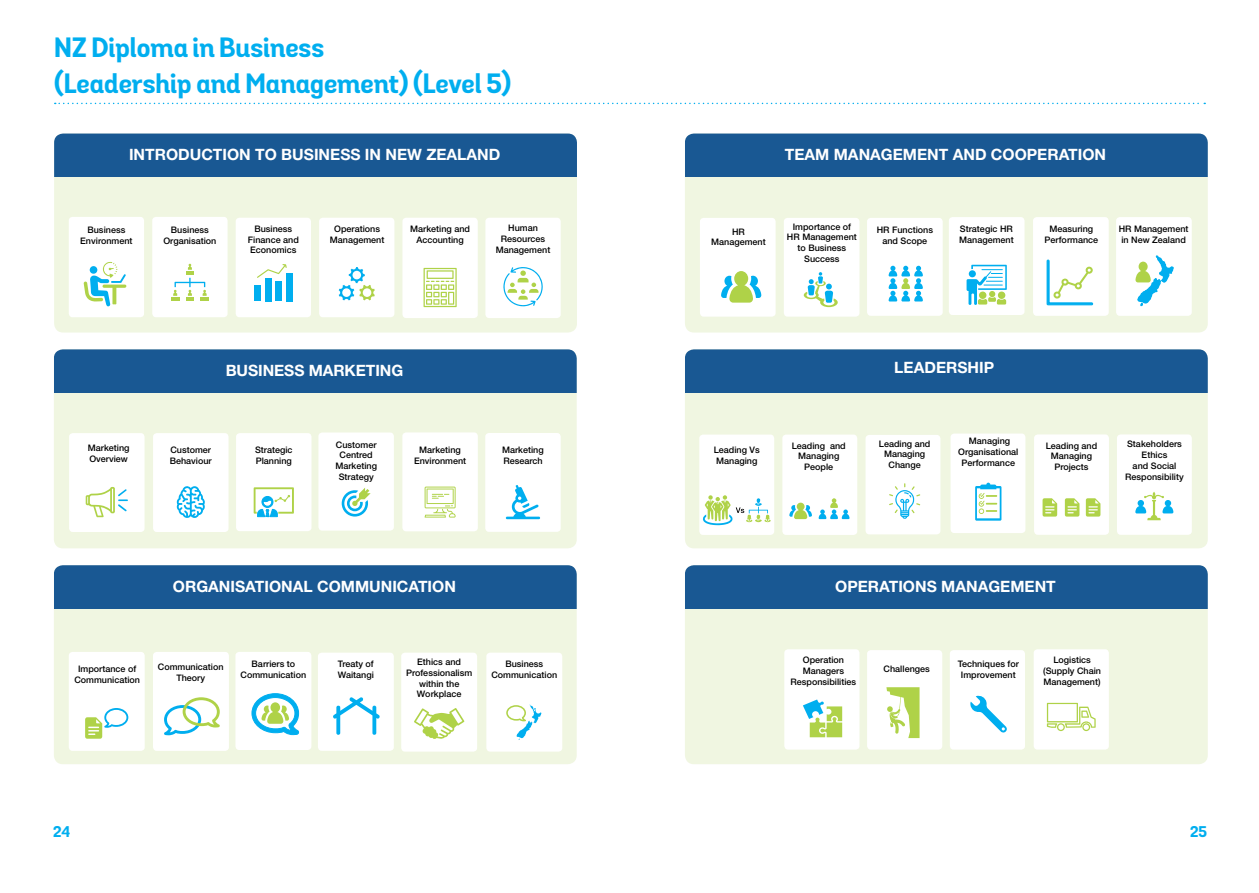
<style>
.page{position:relative;width:1259px;height:893px;background:#fff}
.page>*{position:absolute;margin:0;border:0;box-sizing:border-box;transform-origin:0 0}
.t1{font:700 27px/36px "Grota Sans Alt";color:#00aeef}
.t2{font:700 15.6px "Helvetica Neue LT Pro";color:#fff}
.t3{font:700 15px "Grota Sans Alt";color:#00aeef}
.t4{font:500 9px/10.8px "Helvetica Neue LT Pro";color:#000;text-align:center}
</style>
<div class="page">
<svg style="left:55px;top:103px;width:1150px;height:1px"></svg>
<div style="left:54px;top:134px;width:523px;height:199px;background:#f0f6e1;border-radius:9px"></div>
<div style="left:54px;top:134px;width:523px;height:43px;background:#195893"></div>
<div style="left:152px;top:217px;width:75px;height:100px;background:#fff;border-radius:4px"></div>
<div style="left:485px;top:218px;width:76px;height:100px;background:#fff;border-radius:4px"></div>
<div style="left:69px;top:217px;width:75px;height:100px;background:#fff;border-radius:4px"></div>
<div style="left:236px;top:218px;width:75px;height:99px;background:#fff;border-radius:4px"></div>
<svg style="left:257px;top:264px;width:30px;height:14px"></svg>
<div style="left:286px;top:273px;width:6px;height:28px;background:#00aeef"></div>
<div style="left:265px;top:278px;width:6px;height:23px;background:#00aeef"></div>
<div style="left:275px;top:282px;width:7px;height:19px;background:#00aeef"></div>
<div style="left:254px;top:286px;width:7px;height:15px;background:#00aeef"></div>
<div style="left:319px;top:218px;width:75px;height:99px;background:#fff;border-radius:4px"></div>
<svg style="left:339px;top:267px;width:36px;height:33px"></svg>
<div style="left:402px;top:218px;width:76px;height:100px;background:#fff;border-radius:4px"></div>
<svg style="left:423px;top:268px;width:34px;height:39px"></svg>
<svg style="left:503px;top:267px;width:40px;height:39px"></svg>
<svg style="left:171px;top:264px;width:38px;height:37px"></svg>
<svg style="left:84px;top:262px;width:42px;height:44px"></svg>
<div style="left:685px;top:134px;width:522px;height:199px;background:#f0f6e1;border-radius:9px"></div>
<div style="left:685px;top:134px;width:522px;height:43px;background:#195893"></div>
<div style="left:700px;top:218px;width:75px;height:99px;background:#fff;border-radius:4px"></div>
<div style="left:867px;top:218px;width:75px;height:98px;background:#fff;border-radius:4px"></div>
<div style="left:784px;top:218px;width:75px;height:99px;background:#fff;border-radius:4px"></div>
<div style="left:1033px;top:217px;width:75px;height:99px;background:#fff;border-radius:4px"></div>
<div style="left:949px;top:217px;width:75px;height:98px;background:#fff;border-radius:4px"></div>
<div style="left:1116px;top:217px;width:75px;height:99px;background:#fff;border-radius:4px"></div>
<div style="left:54px;top:349px;width:523px;height:199px;background:#f0f6e1;border-radius:9px"></div>
<div style="left:54px;top:349px;width:523px;height:44px;background:#195893"></div>
<div style="left:69px;top:433px;width:76px;height:99px;background:#fff;border-radius:4px"></div>
<div style="left:153px;top:433px;width:75px;height:99px;background:#fff;border-radius:4px"></div>
<div style="left:236px;top:433px;width:75px;height:98px;background:#fff;border-radius:4px"></div>
<svg style="left:86px;top:487px;width:42px;height:30px"></svg>
<svg style="left:176px;top:486px;width:29px;height:32px"></svg>
<svg style="left:254px;top:487px;width:40px;height:31px"></svg>
<div style="left:318px;top:432px;width:76px;height:99px;background:#fff;border-radius:4px"></div>
<div style="left:402px;top:432px;width:76px;height:99px;background:#fff;border-radius:4px"></div>
<div style="left:485px;top:433px;width:76px;height:99px;background:#fff;border-radius:4px"></div>
<svg style="left:342px;top:488px;width:29px;height:29px"></svg>
<svg style="left:506px;top:485px;width:34px;height:34px"></svg>
<svg style="left:424px;top:487px;width:31px;height:31px"></svg>
<div style="left:685px;top:349px;width:522px;height:199px;background:#f0f6e1;border-radius:9px"></div>
<div style="left:685px;top:349px;width:522px;height:44px;background:#195893"></div>
<div style="left:782px;top:435px;width:75px;height:100px;background:#fff;border-radius:4px"></div>
<div style="left:699px;top:435px;width:75px;height:100px;background:#fff;border-radius:4px"></div>
<div style="left:865px;top:435px;width:75px;height:99px;background:#fff;border-radius:4px"></div>
<svg style="left:789px;top:503px;width:23px;height:16px"></svg>
<svg style="left:818px;top:498px;width:31px;height:21px"></svg>
<div style="left:950px;top:434px;width:75px;height:99px;background:#fff;border-radius:4px"></div>
<div style="left:1117px;top:434px;width:74px;height:101px;background:#fff;border-radius:4px"></div>
<div style="left:1034px;top:434px;width:75px;height:101px;background:#fff;border-radius:4px"></div>
<svg style="left:1042px;top:498px;width:15px;height:19px"></svg>
<svg style="left:1085px;top:498px;width:15px;height:19px"></svg>
<svg style="left:1065px;top:498px;width:14px;height:19px"></svg>
<svg style="left:1135px;top:492px;width:38px;height:28px"></svg>
<svg style="left:703px;top:495px;width:67px;height:30px"></svg>
<div style="left:54px;top:565px;width:523px;height:199px;background:#f0f6e1;border-radius:9px"></div>
<div style="left:54px;top:565px;width:523px;height:44px;background:#195893"></div>
<div style="left:69px;top:652px;width:76px;height:99px;background:#fff;border-radius:4px"></div>
<div style="left:235px;top:652px;width:76px;height:98px;background:#fff;border-radius:4px"></div>
<svg style="left:85px;top:708px;width:43px;height:31px"></svg>
<div style="left:153px;top:652px;width:76px;height:99px;background:#fff;border-radius:4px"></div>
<div style="left:401px;top:653px;width:76px;height:99px;background:#fff;border-radius:4px"></div>
<div style="left:318px;top:653px;width:76px;height:98px;background:#fff;border-radius:4px"></div>
<div style="left:486px;top:653px;width:76px;height:99px;background:#fff;border-radius:4px"></div>
<svg style="left:506px;top:704px;width:35px;height:36px"></svg>
<svg style="left:414px;top:708px;width:50px;height:31px"></svg>
<svg style="left:333px;top:697px;width:47px;height:38px"></svg>
<div style="left:685px;top:565px;width:522px;height:199px;background:#f0f6e1;border-radius:9px"></div>
<div style="left:685px;top:565px;width:522px;height:44px;background:#195893"></div>
<div style="left:784px;top:649px;width:75px;height:101px;background:#fff;border-radius:4px"></div>
<div style="left:867px;top:650px;width:75px;height:100px;background:#fff;border-radius:4px"></div>
<div style="left:950px;top:650px;width:75px;height:100px;background:#fff;border-radius:4px"></div>
<svg style="left:970px;top:695px;width:37px;height:38px"></svg>
<div style="left:1033px;top:649px;width:76px;height:101px;background:#fff;border-radius:4px"></div>
<svg style="left:1047px;top:703px;width:48px;height:28px"></svg>
<svg style="left:251px;top:693px;width:49px;height:43px"></svg>
<svg style="left:721px;top:271px;width:40px;height:32px"></svg>
<svg style="left:803px;top:272px;width:34px;height:35px"></svg>
<svg style="left:888px;top:266px;width:35px;height:35px"></svg>
<svg style="left:966px;top:265px;width:41px;height:40px"></svg>
<svg style="left:1046px;top:259px;width:48px;height:47px"></svg>
<svg style="left:1135px;top:255px;width:39px;height:52px"></svg>
<svg style="left:975px;top:483px;width:26px;height:38px"></svg>
<svg style="left:889px;top:483px;width:31px;height:36px"></svg>
<svg style="left:886px;top:687px;width:33px;height:51px"></svg>
<svg style="left:803px;top:699px;width:39px;height:38px"></svg>
<svg style="left:164px;top:697px;width:56px;height:38px"></svg>
<h1 class="t1" style="left:54px;top:31px;width:458px">NZ Diploma in Business<br>(Leadership and Management) (Level 5)</h1>
<h2 class="t2" style="left:129px;top:145px;width:373px">INTRODUCTION TO BUSINESS IN NEW ZEALAND</h2>
<h2 class="t2" style="left:785px;top:145px;width:323px">TEAM MANAGEMENT AND COOPERATION</h2>
<p class="t4" style="left:80px;top:224px;width:54px">Business<br>Environment</p>
<p class="t4" style="left:163px;top:224px;width:55px">Business<br>Organisation</p>
<p class="t4" style="left:496px;top:222px;width:56px">Human<br>Resources<br>Management</p>
<p class="t4" style="left:248px;top:223px;width:53px">Business<br>Finance and<br>Economics</p>
<p class="t4" style="left:330px;top:223px;width:56px">Operations<br>Management</p>
<p class="t4" style="left:410px;top:223px;width:61px">Marketing and<br>Accounting</p>
<p class="t4" style="left:787px;top:221px;width:71px">Importance of<br>HR Management to Business<br>Success</p>
<p class="t4" style="left:1044px;top:223px;width:55px">Measuring<br>Performance</p>
<p class="t4" style="left:959px;top:223px;width:56px;text-align:left">Strategic HR<br>Management</p>
<p class="t4" style="left:1118px;top:223px;width:71px">HR Management in New Zealand</p>
<p class="t4" style="left:711px;top:226px;width:56px">HR<br>Management</p>
<p class="t4" style="left:876px;top:224px;width:58px">HR Functions and Scope</p>
<h2 class="t2" style="left:226px;top:360px;width:179px">BUSINESS MARKETING</h2>
<h2 class="t2" style="left:894px;top:357px;width:101px">LEADERSHIP</h2>
<p class="t4" style="left:88px;top:442px;width:43px;text-align:left">Marketing<br>Overview</p>
<p class="t4" style="left:170px;top:444px;width:44px;text-align:left">Customer<br>Behaviour</p>
<p class="t4" style="left:255px;top:444px;width:39px;text-align:left">Strategic<br>Planning</p>
<p class="t4" style="left:335px;top:439px;width:43px">Customer<br>Centred<br>Marketing<br>Strategy</p>
<p class="t4" style="left:414px;top:444px;width:54px">Marketing<br>Environment</p>
<p class="t4" style="left:502px;top:444px;width:43px;text-align:left">Marketing<br>Research</p>
<p class="t4" style="left:714px;top:445px;width:48px;text-align:left">Leading Vs<br>Managing</p>
<p class="t4" style="left:958px;top:436px;width:62px">Managing<br>Organisational<br>Performance</p>
<p class="t4" style="left:879px;top:438px;width:53px">Leading and<br>Managing<br>Change</p>
<p class="t4" style="left:1125px;top:438px;width:60px">Stakeholders<br>Ethics<br>and Social<br>Responsibility</p>
<p class="t4" style="left:792px;top:440px;width:56px">Leading and<br>Managing<br>People</p>
<p class="t4" style="left:1045px;top:440px;width:53px">Leading and<br>Managing<br>Projects</p>
<h2 class="t2" style="left:173px;top:576px;width:284px">ORGANISATIONAL COMMUNICATION</h2>
<h2 class="t2" style="left:835px;top:576px;width:222px">OPERATIONS MANAGEMENT</h2>
<p class="t4" style="left:158px;top:661px;width:67px">Communication<br>Theory</p>
<p class="t4" style="left:406px;top:656px;width:68px">Ethics and<br>Professionalism within the<br>Workplace</p>
<p class="t4" style="left:74px;top:664px;width:67px">Importance of<br>Communication</p>
<p class="t4" style="left:241px;top:658px;width:67px">Barriers to<br>Communication</p>
<p class="t4" style="left:338px;top:658px;width:38px;text-align:left">Treaty of<br>Waitangi</p>
<p class="t4" style="left:491px;top:658px;width:67px">Business<br>Communication</p>
<p class="t4" style="left:790px;top:655px;width:67px">Operation<br>Managers<br>Responsibilities</p>
<p class="t4" style="left:883px;top:664px;width:48px">Challenges</p>
<p class="t4" style="left:957px;top:658px;width:63px">Techniques for<br>Improvement</p>
<p class="t4" style="left:1043px;top:655px;width:59px">Logistics (Supply Chain<br>Management)</p>
<h3 class="t3" style="left:53px;top:823px;width:19px">24</h3>
<h3 class="t3" style="left:1190px;top:823px;width:18px">25</h3>
</div>
